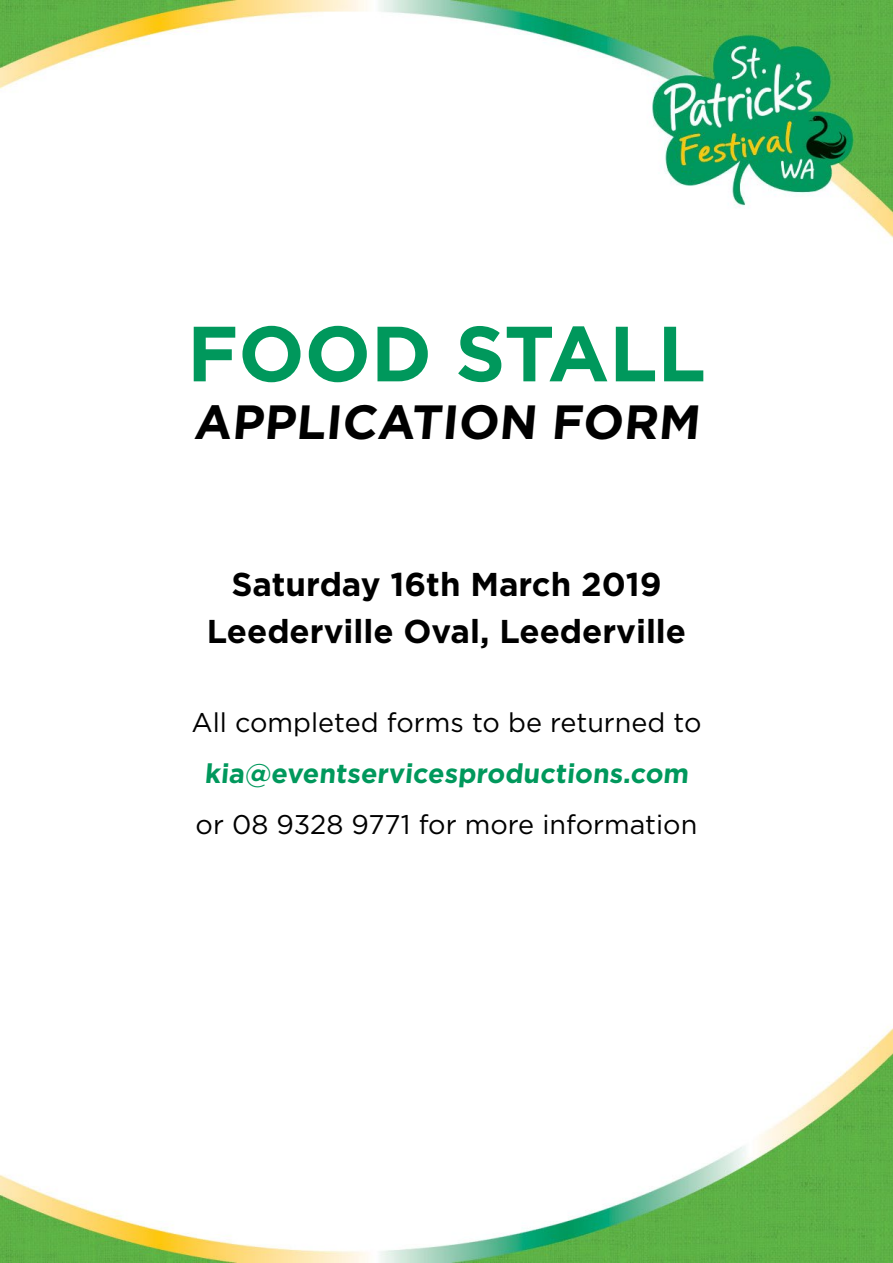
<style>
.page{position:relative;width:893px;height:1263px;background:#fff}
.page>*{position:absolute;margin:0;border:0;box-sizing:border-box;transform-origin:0 0}
.Black_Title_Bold{font:700 78px "Gotham";color:#00985c}
.Black_Title_Bold-2{font:700 48px "Gotham";color:#000}
.Black_Title_Bold-3{font:700 33px "Gotham";color:#000}
.Black_Title_Bold-4{font:27px "Gotham";color:#000}
.Black_Title_Bold-5{font:700 27px "Gotham";color:#00985c}
</style>
<div class="page">
<img style="left:0;top:1026px;width:893px;height:237px">
<img style="left:0;top:0;width:893px;height:238px">
<p class="Black_Title_Bold" style="left:187px;top:302px;width:520px">FOOD STALL</p>
<p class="Black_Title_Bold-2" style="left:193px;top:390px;width:513px">APPLICATION FORM</p>
<p class="Black_Title_Bold-3" style="left:231px;top:562px;width:432px">Saturday 16th March 2019</p>
<p class="Black_Title_Bold-3" style="left:207px;top:609px;width:481px">Leederville Oval, Leederville</p>
<p class="Black_Title_Bold-4" style="left:191px;top:705px;width:511px">All completed forms to be returned to</p>
<p class="Black_Title_Bold-5" style="left:204px;top:755px;width:489px">kia@eventservicesproductions.com</p>
<p class="Black_Title_Bold-4" style="left:196px;top:807px;width:503px">or 08 9328 9771 for more information</p>
</div>
